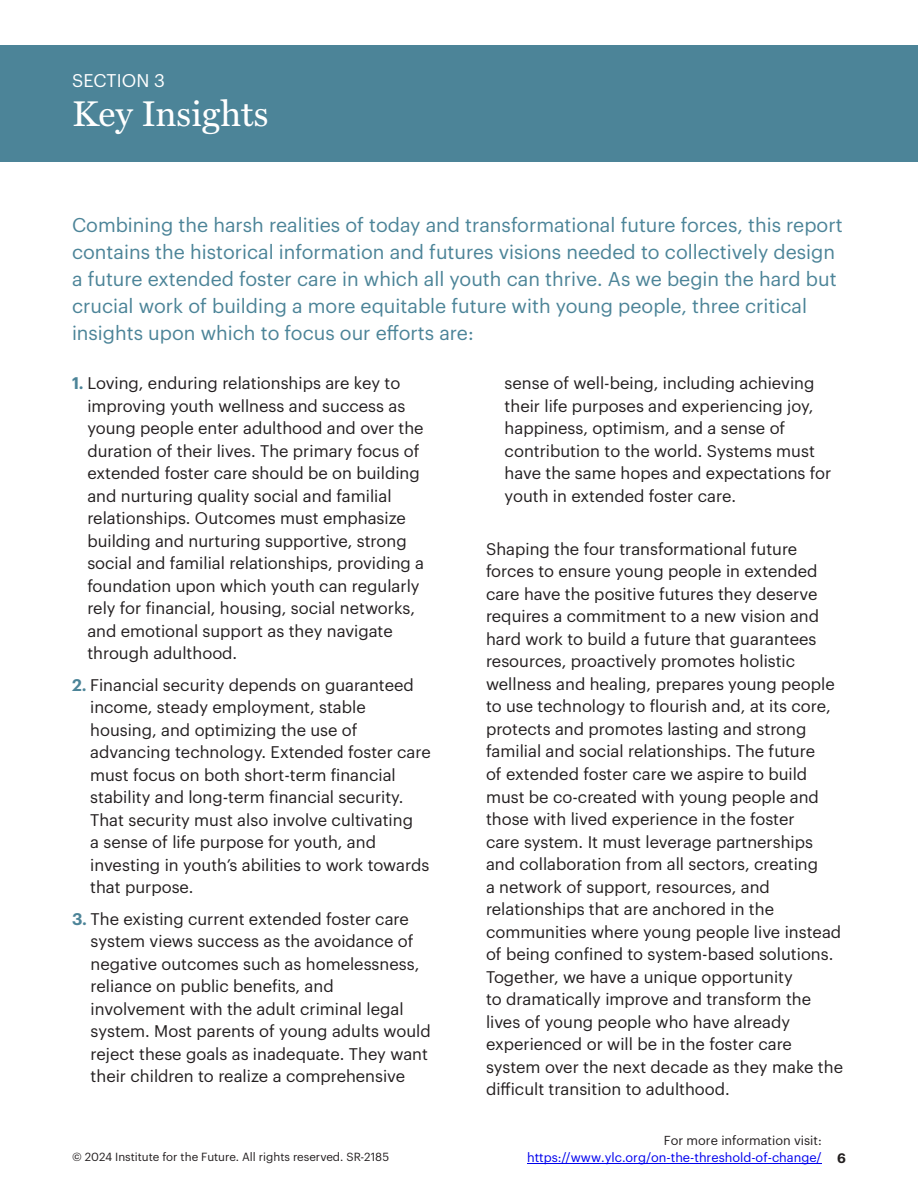
<style>
.page{position:relative;width:918px;height:1188px;background:#fff}
.page>*{position:absolute;margin:0;border:0;box-sizing:border-box;transform-origin:0 0}
._24pt_Miiller{font:36px "Miller Text";color:#fff}
.large_body_intro{font:19.5px/27px "Graphik";color:#4c8498}
.small_section{font:18px "Graphik";letter-spacing:.005em;color:#fff}
.body_indent{font:16.5px/22.5px "Graphik";color:#231f20}
.Body{font:16.5px/22.5px "Graphik";color:#231f20}
.t1{font:600 13.5px "Graphik";color:#231f20}
.t2{font:12.75px/16.5px "Graphik";color:#0000ed;text-align:right}
.t3{font:11.55px "Graphik";color:#231f20}
.s1{font-weight:600;color:#4c8498}
.s2{color:#231f20}
</style>
<div class="page">
<div style="left:0;top:45px;width:918px;height:117px;background:#4c8498"></div>
<hr style="left:527px;top:1164px;width:295px;height:1px;background:#0000ed">
<p class="small_section" style="left:72px;top:67px;width:95px">SECTION 3</p>
<p class="_24pt_Miiller" style="left:72px;top:85px;width:198px">Key Insights</p>
<p class="large_body_intro" style="left:72px;top:210px;width:772px">Combining the harsh realities of today and transformational future forces, this report contains the historical information and futures visions needed to collectively design a future extended foster care in which all youth can thrive. As we begin the hard but crucial work of building a more equitable future with young people, three critical insights upon which to focus our efforts are:</p>
<p class="body_indent" style="left:87px;top:371px;width:338px;text-indent:-15px"><span class="s1">1.</span> Loving, enduring relationships are key to improving youth wellness and success as young people enter adulthood and over the duration of their lives. The primary focus of extended foster care should be on building and nurturing quality social and familial relationships. Outcomes must emphasize building and nurturing supportive, strong social and familial relationships, providing a foundation upon which youth can regularly rely for financial, housing, social networks, and emotional support as they navigate through adulthood.</p>
<p class="body_indent" style="left:90px;top:672px;width:342px;text-indent:-18px"><span class="s1">2.</span> Financial security depends on guaranteed income, steady employment, stable housing, and optimizing the use of advancing technology. Extended foster care must focus on both short-term financial stability and long-term financial security.<br>That security must also involve cultivating<br>a sense of life purpose for youth, and investing in youth’s abilities to work towards that purpose.</p>
<p class="body_indent" style="left:91px;top:906px;width:342px;text-indent:-19px"><span class="s1">3.</span> The existing current extended foster care system views success as the avoidance of negative outcomes such as homelessness, reliance on public benefits, and involvement with the adult criminal legal system. Most parents of young adults would reject these goals as inadequate. They want their children to realize a comprehensive</p>
<p class="body_indent" style="left:505px;top:371px;width:328px">sense of well-being, including achieving their life purposes and experiencing joy, happiness, optimism, and a sense of contribution to the world. Systems must have the same hopes and expectations for youth in extended foster care.</p>
<p class="Body" style="left:486px;top:536px;width:359px">Shaping the four transformational future forces to ensure young people in extended care have the positive futures they deserve requires a commitment to a new vision and hard work to build a future that guarantees resources, proactively promotes holistic wellness and healing, prepares young people to use technology to flourish and, at its core, protects and promotes lasting and strong familial and social relationships. The future<br>of extended foster care we aspire to build must be co-created with young people and those with lived experience in the foster<br>care system. It must leverage partnerships and collaboration from all sectors, creating<br>a network of support, resources, and relationships that are anchored in the communities where young people live instead of being confined to system-based solutions.<br>Together, we have a unique opportunity<br>to dramatically improve and transform the lives of young people who have already experienced or will be in the foster care system over the next decade as they make the difficult transition to adulthood.</p>
<p class="t2" style="left:527px;top:1131px;width:296px"><span class="s2">For more information visit: </span>https://www.ylc.org/on-the-threshold-of-change/</p>
<p class="t3" style="left:72px;top:1148px;width:319px">© 2024 Institute for the Future. All rights reserved. SR-2185</p>
<p class="t1" style="left:837px;top:1147px;width:10px">6</p>
</div>
